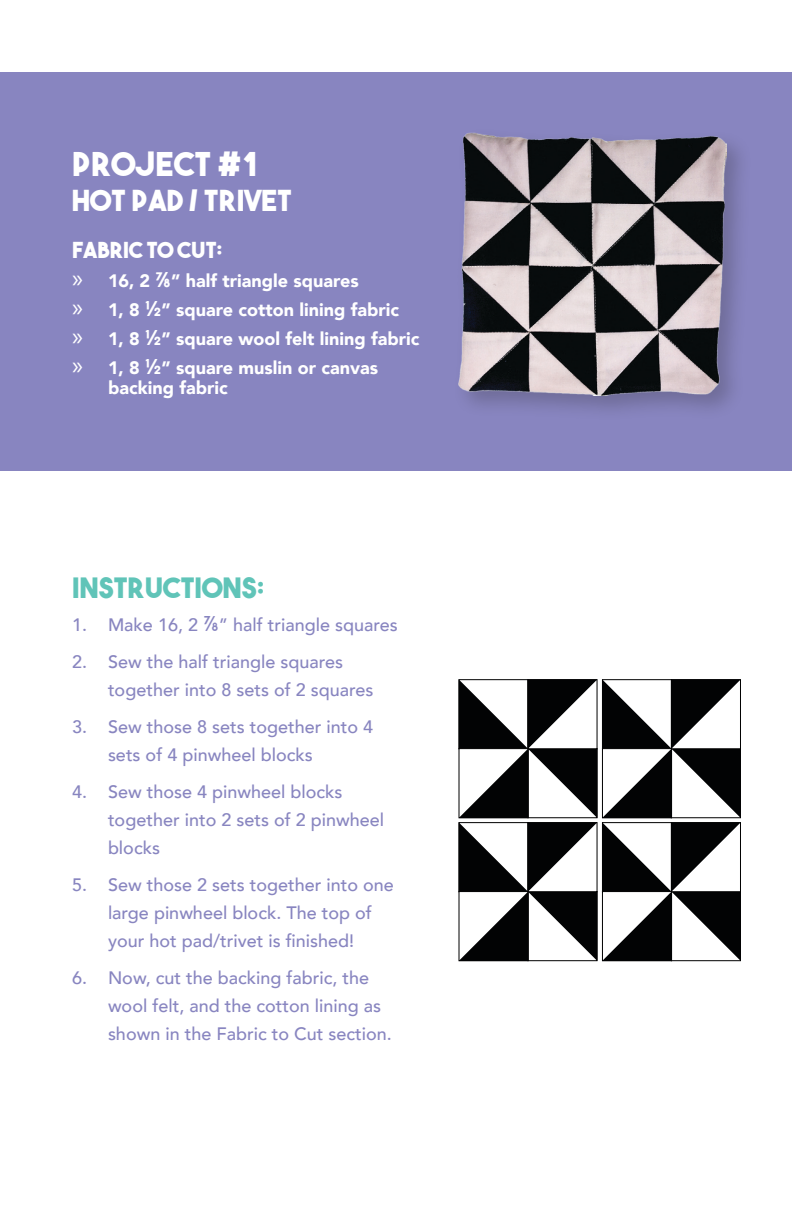
<style>
.page{position:relative;width:792px;height:1224px;background:#fff}
.page>*{position:absolute;margin:0;border:0;box-sizing:border-box;transform-origin:0 0}
.t1{font:32.8px "The Bold Font";letter-spacing:.01em;color:#fff}
.t2{font:28.8px "The Bold Font";letter-spacing:.01em;color:#fff}
.t3{font:28px "The Bold Font";color:#60c4b8}
.t4{font:22px "The Bold Font";color:#fff}
.t5{font:500 18px/28px "Avenir";color:#8885c0}
.t6{font:900 18px/20px "Avenir";color:#fff}
.s1{font-family:"Myriad Pro";font-weight:400;font-size:26px}
.s2{font-family:"Cocogoose";font-weight:400;font-size:20px}
.s3{font-family:"Cocogoose";font-weight:300;font-size:20px}
</style>
<div class="page">
<div style="left:0;top:72px;width:792px;height:399px;background:#8885c0"></div>
<div style="left:453px;top:126px;width:300px;height:297px;background:#231f20;opacity:.25"></div>
<img style="left:459px;top:132px;width:268px;height:264px">
<svg style="left:459px;top:679px;width:282px;height:282px"></svg>
<p class="t1" style="left:72px;top:144px;width:187px">PROJECT #1</p>
<p class="t2" style="left:72px;top:182px;width:221px">HOT PAD / TRIVET</p>
<p class="t4" style="left:72px;top:236px;width:152px">FABRIC TO CUT:</p>
<p class="t6" style="left:72px;top:271px;width:288px"><span class="s1">»</span> 16, 2 <span class="s2">⅞</span>” half triangle squares</p>
<p class="t6" style="left:72px;top:300px;width:329px"><span class="s1">»</span> 1, 8 <span class="s2">½</span>” square cotton lining fabric</p>
<p class="t6" style="left:72px;top:329px;width:349px"><span class="s1">»</span> 1, 8 <span class="s2">½</span>” square wool felt lining fabric</p>
<p class="t6" style="left:108px;top:358px;width:272px;text-indent:-36px"><span class="s1">»</span> 1, 8 <span class="s2">½</span>” square muslin or canvas backing fabric</p>
<p class="t3" style="left:72px;top:571px;width:194px">INSTRUCTIONS:</p>
<p class="t5" style="left:72px;top:609px;width:327px">1. Make 16, 2 <span class="s3">⅞</span>” half triangle squares</p>
<p class="t5" style="left:108px;top:646px;width:267px;text-indent:-36px">2. Sew the half triangle squares together into 8 sets of 2 squares</p>
<p class="t5" style="left:108px;top:711px;width:267px;text-indent:-36px">3. Sew those 8 sets together into 4 sets of 4 pinwheel blocks</p>
<p class="t5" style="left:108px;top:776px;width:278px;text-indent:-36px">4. Sew those 4 pinwheel blocks together into 2 sets of 2 pinwheel blocks</p>
<p class="t5" style="left:108px;top:869px;width:287px;text-indent:-36px">5. Sew those 2 sets together into one large pinwheel block. The top of your hot pad/trivet is finished!</p>
<p class="t5" style="left:108px;top:962px;width:285px;text-indent:-36px">6. Now, cut the backing fabric, the wool felt, and the cotton lining as shown in the Fabric to Cut section.</p>
</div>
